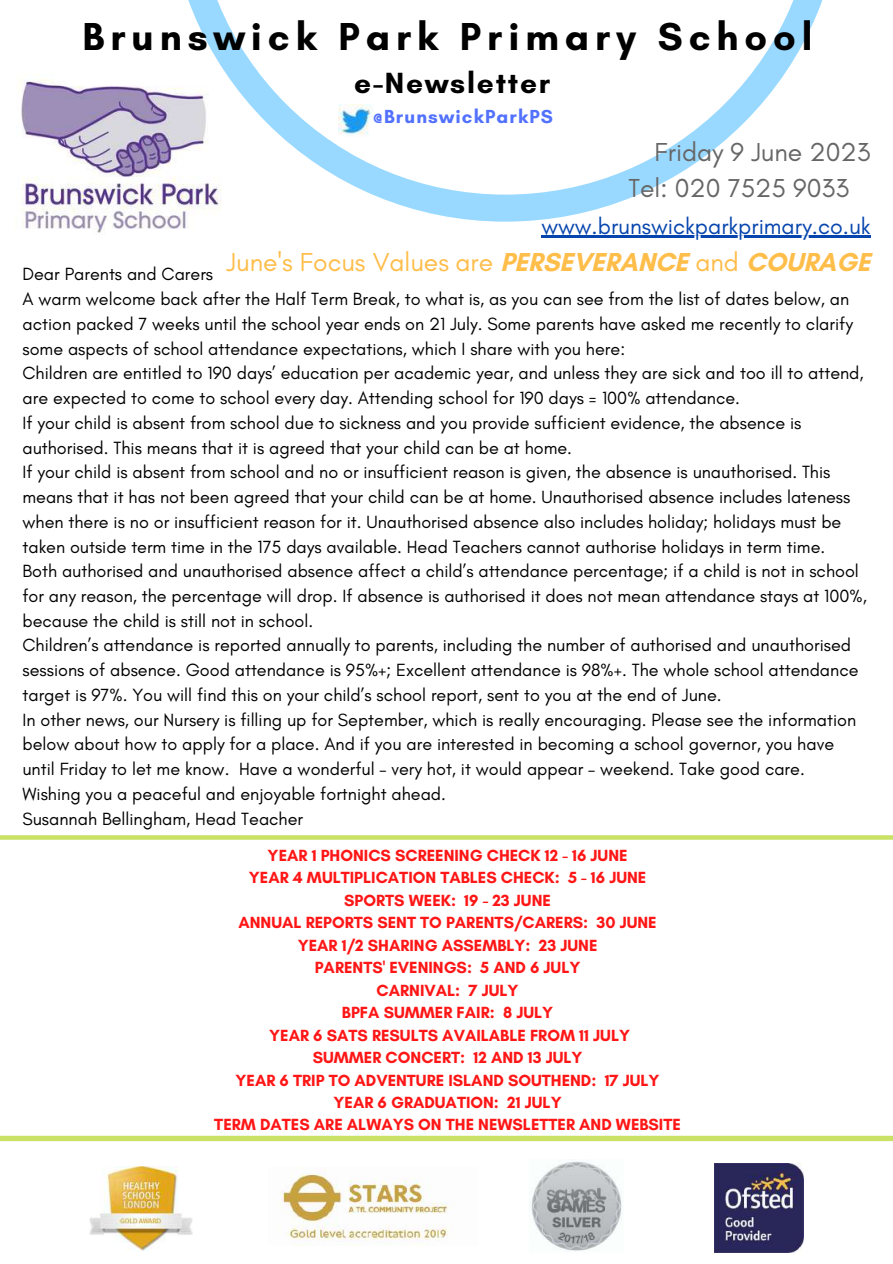
<style>
.page{position:relative;width:893px;height:1264px;background:#fff}
.page>*{position:absolute;margin:0;border:0;box-sizing:border-box;transform-origin:0 0}
.t1{font:700 39.6px "Glacial Indifference";letter-spacing:.15em;color:#000}
.t2{font:700 29.7px "Glacial Indifference";letter-spacing:.06em;color:#000}
.t3{font:26.4px "Glacial Indifference";color:#ffbd4a}
.t4{font:26.4px/36px "Glacial Indifference";color:#666}
.t5{font:23.1px "Glacial Indifference";color:#0645ad}
.t6{font:700 19.2px "Glacial Indifference";letter-spacing:.06em;color:#5271ff}
.t7{font:18px/24.8px "Glacial Indifference";color:#000}
.t8{font:700 16.5px/22.5px "Glacial Indifference";color:#ff1616;text-align:center}
.s1{font-weight:700}
</style>
<div class="page">
<svg style="left:188px;top:0;width:635px;height:222px"></svg>
<svg style="left:0;top:1135px;width:892px;height:7px;fill:#c9e265"></svg>
<img style="left:20px;top:74px;width:204px;height:159px">
<img style="left:714px;top:1163px;width:89px;height:89px">
<img style="left:279px;top:1167px;width:170px;height:78px">
<img style="left:89px;top:1166px;width:104px;height:84px">
<img style="left:530px;top:1159px;width:92px;height:92px">
<img style="left:338px;top:105px;width:35px;height:31px">
<svg style="left:0;top:835px;width:892px;height:4px;fill:#c9e265"></svg>
<hr style="left:541px;top:236px;width:329px;height:2px;background:#0645ad">
<h1 class="t1" style="left:83px;top:12px;width:731px">Brunswick Park Primary School</h1>
<h2 class="t2" style="left:354px;top:65px;width:197px">e-Newsletter</h2>
<p class="t6" style="left:373px;top:104px;width:182px">@BrunswickParkPS</p>
<h3 class="t4" style="left:628px;top:133px;width:243px;text-indent:26px">Friday 9 June 2023<br>Tel: 020 7525 9033</h3>
<p class="t5" style="left:541px;top:211px;width:330px">www.brunswickparkprimary.co.uk</p>
<h3 class="t3" style="left:226px;top:246px;width:645px">June's Focus Values are <span class="s1">PERSEVERANCE</span> and <span class="s1">COURAGE</span></h3>
<p class="t7" style="left:22px;top:262px;width:845px">Dear Parents and Carers<br>A warm welcome back after the Half Term Break, to what is, as you can see from the list of dates below, an action packed 7 weeks until the school year ends on 21 July. Some parents have asked me recently to clarify some aspects of school attendance expectations, which I share with you here:<br>Children are entitled to 190 days’ education per academic year, and unless they are sick and too ill to attend, are expected to come to school every day. Attending school for 190 days = 100% attendance.<br>If your child is absent from school due to sickness and you provide sufficient evidence, the absence is authorised. This means that it is agreed that your child can be at home.<br>If your child is absent from school and no or insufficient reason is given, the absence is unauthorised. This means that it has not been agreed that your child can be at home. Unauthorised absence includes lateness when there is no or insufficient reason for it. Unauthorised absence also includes holiday; holidays must be taken outside term time in the 175 days available. Head Teachers cannot authorise holidays in term time.<br>Both authorised and unauthorised absence affect a child’s attendance percentage; if a child is not in school for any reason, the percentage will drop. If absence is authorised it does not mean attendance stays at 100%, because the child is still not in school.<br>Children’s attendance is reported annually to parents, including the number of authorised and unauthorised sessions of absence. Good attendance is 95%+; Excellent attendance is 98%+. The whole school attendance target is 97%. You will find this on your child’s school report, sent to you at the end of June.<br>In other news, our Nursery is filling up for September, which is really encouraging. Please see the information below about how to apply for a place. And if you are interested in becoming a school governor, you have until Friday to let me know. Have a wonderful – very hot, it would appear – weekend. Take good care.<br>Wishing you a peaceful and enjoyable fortnight ahead.<br>Susannah Bellingham, Head Teacher</p>
<p class="t8" style="left:214px;top:843px;width:468px">YEAR 1 PHONICS SCREENING CHECK 12 - 16 JUNE<br>YEAR 4 MULTIPLICATION TABLES CHECK: 5 - 16 JUNE<br>SPORTS WEEK: 19 - 23 JUNE<br>ANNUAL REPORTS SENT TO PARENTS/CARERS: 30 JUNE<br>YEAR 1/2 SHARING ASSEMBLY: 23 JUNE<br>PARENTS' EVENINGS: 5 AND 6 JULY<br>CARNIVAL: 7 JULY<br>BPFA SUMMER FAIR: 8 JULY<br>YEAR 6 SATS RESULTS AVAILABLE FROM 11 JULY<br>SUMMER CONCERT: 12 AND 13 JULY<br>YEAR 6 TRIP TO ADVENTURE ISLAND SOUTHEND: 17 JULY YEAR 6 GRADUATION: 21 JULY<br>TERM DATES ARE ALWAYS ON THE NEWSLETTER AND WEBSITE</p>
</div>
